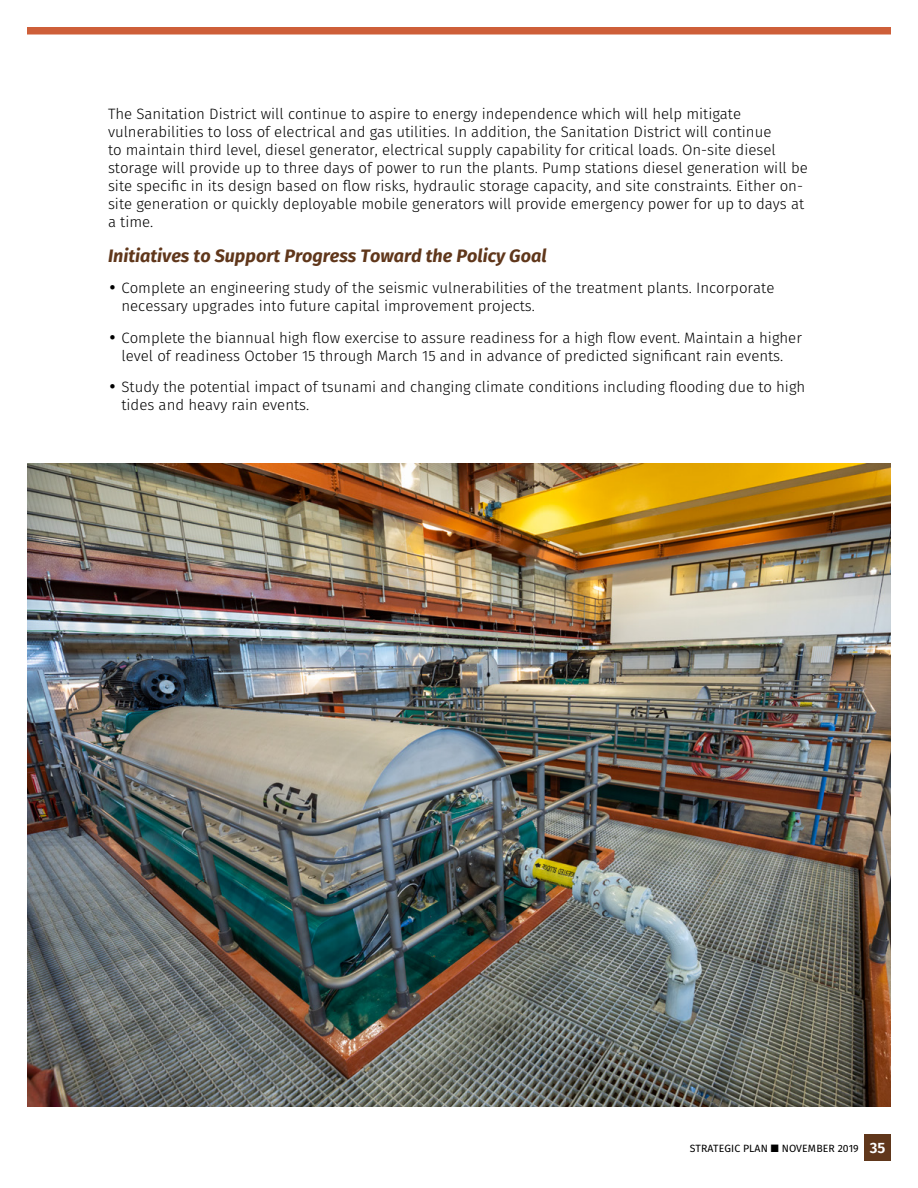
<style>
.page{position:relative;width:918px;height:1188px;background:#fff}
.page>*{position:absolute;margin:0;border:0;box-sizing:border-box;transform-origin:0 0}
.t1{font:italic 700 18px "Fira Sans";color:#60371b}
.t2{font:300 15px/18px "Fira Sans";color:#000}
.t3{font:10.5px "Fira Sans";letter-spacing:.01em;color:#000}
.s1{font-family:"Futura BT";font-weight:700}
.s2{font-weight:600;font-size:15px;color:#fff}
</style>
<div class="page">
<img style="left:27px;top:463px;width:864px;height:644px">
<div style="left:864px;top:1134px;width:27px;height:27px;background:#60371b"></div>
<div style="left:27px;top:27px;width:864px;height:7px;background:#ce5f39"></div>
<p class="t2" style="left:108px;top:105px;width:701px">The Sanitation District will continue to aspire to energy independence which will help mitigate vulnerabilities to loss of electrical and gas utilities. In addition, the Sanitation District will continue<br>to maintain third level, diesel generator, electrical supply capability for critical loads. On-site diesel storage will provide up to three days of power to run the plants. Pump stations diesel generation will be site specific in its design based on flow risks, hydraulic storage capacity, and site constraints. Either on&shy;site generation or quickly deployable mobile generators will provide emergency power for up to days at a time.</p>
<p class="t1" style="left:108px;top:243px;width:440px">Initiatives to Support Progress Toward the Policy Goal</p>
<p class="t2" style="left:122px;top:279px;width:654px;text-indent:-14px"><span class="s1">•</span> Complete an engineering study of the seismic vulnerabilities of the treatment plants. Incorporate necessary upgrades into future capital improvement projects.</p>
<p class="t2" style="left:108px;top:329px;width:695px;text-align:center"><span class="s1">•</span> Complete the biannual high flow exercise to assure readiness for a high flow event. Maintain a higher level of readiness October 15 through March 15 and in advance of predicted significant rain events.</p>
<p class="t2" style="left:122px;top:378px;width:685px;text-indent:-14px"><span class="s1">•</span> Study the potential impact of tsunami and changing climate conditions including flooding due to high tides and heavy rain events.</p>
<p class="t3" style="left:690px;top:1141px;width:197px">STRATEGIC PLAN ■ NOVEMBER 2019 <span class="s2">35</span></p>
</div>
